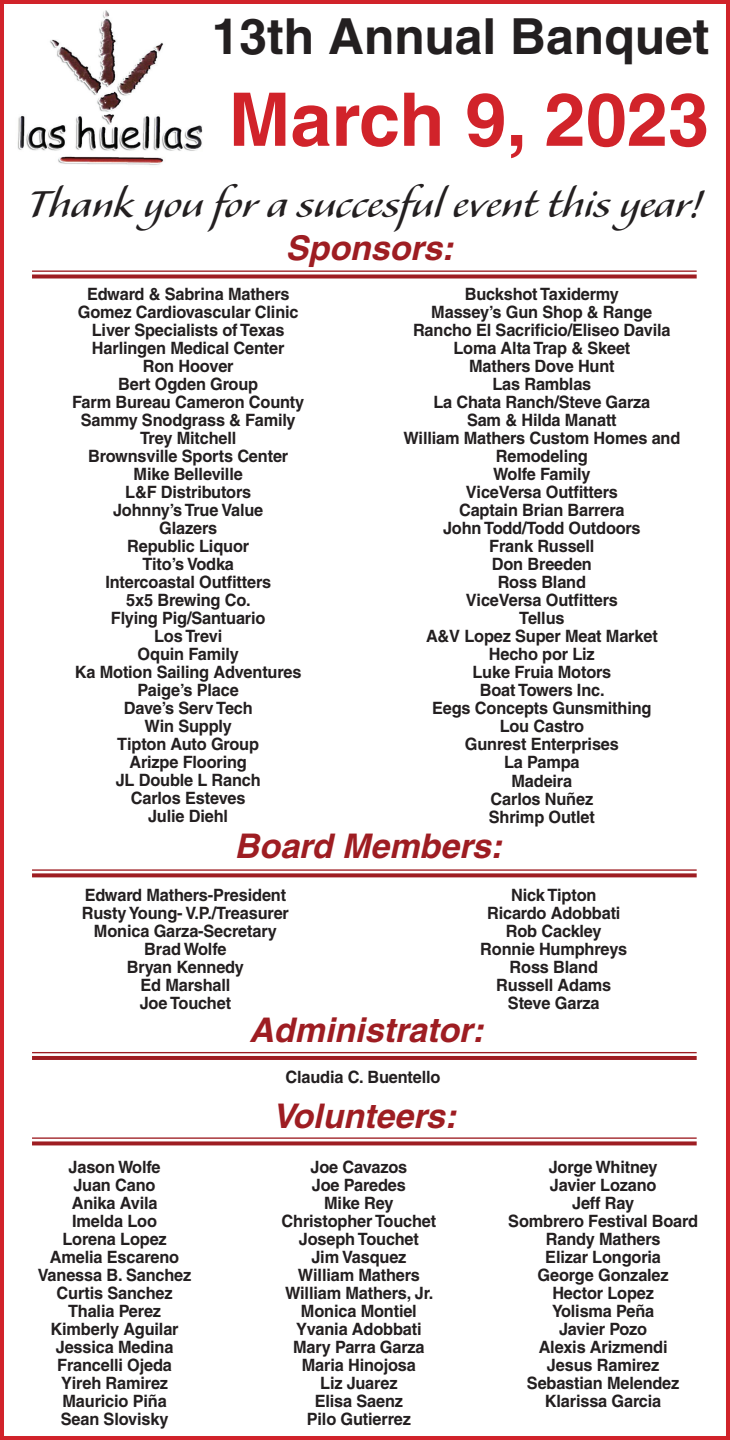
<style>
.page{position:relative;width:730px;height:1440px;background:#fff}
.page>*{position:absolute;margin:0;border:0;box-sizing:border-box;transform-origin:0 0}
.t1{font:700 74px "Helvetica";color:#d1232a}
.t2{font:700 49.8px "Helvetica";color:#231f20}
.t3{font:48.6px "Alexa";letter-spacing:-.005em;color:#231f20}
.t4{font:italic 700 34px "Helvetica";color:#9e1d22}
.t5{font:700 17px/18px "Helvetica";letter-spacing:-.01em;color:#231f20;text-align:center;scale:.96 1}
</style>
<div class="page">
<img style="left:17px;top:10px;width:186px;height:155px">
<hr style="left:32px;top:270px;width:664px;height:2px;background:#9e1d22">
<svg style="left:32px;top:274px;width:664px;height:4px;background:#aa393d"></svg>
<hr style="left:32px;top:869px;width:664px;height:2px;background:#9e1d22">
<svg style="left:32px;top:873px;width:664px;height:4px;background:#a73338"></svg>
<hr style="left:32px;top:1052px;width:664px;height:1px;background:#9e1d22">
<hr style="left:32px;top:1056px;width:664px;height:4px;background:#9e1d22">
<hr style="left:32px;top:1137px;width:664px;height:2px;background:#9e1d22">
<svg style="left:32px;top:1141px;width:664px;height:4px;background:#a9363b"></svg>
<div style="left:0;top:0;width:729px;height:1440px;border:4px solid #d1232a"></div>
<h2 class="t2" style="left:212px;top:7px;width:499px">13th Annual Banquet</h2>
<h1 class="t1" style="left:229px;top:75px;width:481px">March 9, 2023</h1>
<h3 class="t3" style="left:26px;top:180px;width:678px">Thank you for a succesful event this year!</h3>
<h3 class="t4" style="left:285px;top:227px;width:169px">Sponsors:</h3>
<p class="t5" style="left:72px;top:285px;width:243px">Edward &amp; Sabrina Mathers<br>Gomez Cardiovascular Clinic<br>Liver Specialists of Texas<br>Harlingen Medical Center<br>Ron Hoover<br>Bert Ogden Group<br>Farm Bureau Cameron County<br>Sammy Snodgrass &amp; Family<br>Trey Mitchell<br>Brownsville Sports Center<br>Mike Belleville<br>L&amp;F Distributors<br>Johnny’s True Value<br>Glazers<br>Republic Liquor<br>Tito’s Vodka<br>Intercoastal Outfitters<br>5x5 Brewing Co.<br>Flying Pig/Santuario<br>Los Trevi<br>Oquin Family<br>Ka Motion Sailing Adventures<br>Paige’s Place<br>Dave’s Serv Tech<br>Win Supply<br>Tipton Auto Group<br>Arizpe Flooring<br>JL Double L Ranch<br>Carlos Esteves<br>Julie Diehl</p>
<p class="t5" style="left:403px;top:285px;width:290px">Buckshot Taxidermy<br>Massey’s Gun Shop &amp; Range<br>Rancho El Sacrificio/Eliseo Davila<br>Loma Alta Trap &amp; Skeet<br>Mathers Dove Hunt<br>Las Ramblas<br>La Chata Ranch/Steve Garza<br>Sam &amp; Hilda Manatt<br>William Mathers Custom Homes and<br>Remodeling<br>Wolfe Family<br>ViceVersa Outfitters<br>Captain Brian Barrera<br>John Todd/Todd Outdoors<br>Frank Russell<br>Don Breeden<br>Ross Bland<br>ViceVersa Outfitters<br>Tellus<br>A&amp;V Lopez Super Meat Market<br>Hecho por Liz<br>Luke Fruia Motors<br>Boat Towers Inc.<br>Eegs Concepts Gunsmithing<br>Lou Castro<br>Gunrest Enterprises<br>La Pampa<br>Madeira<br>Carlos Nuñez<br>Shrimp Outlet</p>
<h3 class="t4" style="left:234px;top:826px;width:269px">Board Members:</h3>
<p class="t5" style="left:82px;top:885px;width:217px">Edward Mathers-President<br>Rusty Young- V.P./Treasurer<br>Monica Garza-Secretary<br>Brad Wolfe<br>Bryan Kennedy<br>Ed Marshall<br>Joe Touchet</p>
<p class="t5" style="left:480px;top:885px;width:155px">Nick Tipton<br>Ricardo Adobbati<br>Rob Cackley<br>Ronnie Humphreys<br>Ross Bland<br>Russell Adams<br>Steve Garza</p>
<h3 class="t4" style="left:249px;top:1010px;width:236px">Administrator:</h3>
<p class="t5" style="left:285px;top:1068px;width:163px">Claudia C. Buentello</p>
<h3 class="t4" style="left:272px;top:1095px;width:185px">Volunteers:</h3>
<p class="t5" style="left:38px;top:1158px;width:161px">Jason Wolfe<br>Juan Cano<br>Anika Avila<br>Imelda Loo<br>Lorena Lopez<br>Amelia Escareno<br>Vanessa B. Sanchez<br>Curtis Sanchez<br>Thalia Perez<br>Kimberly Aguilar<br>Jessica Medina<br>Francelli Ojeda<br>Yireh Ramirez<br>Mauricio Piña<br>Sean Slovisky</p>
<p class="t5" style="left:281px;top:1158px;width:162px">Joe Cavazos<br>Joe Paredes<br>Mike Rey<br>Christopher Touchet<br>Joseph Touchet<br>Jim Vasquez<br>William Mathers<br>William Mathers, Jr.<br>Monica Montiel<br>Yvania Adobbati<br>Mary Parra Garza<br>Maria Hinojosa<br>Liz Juarez<br>Elisa Saenz<br>Pilo Gutierrez</p>
<p class="t5" style="left:508px;top:1158px;width:199px">Jorge Whitney<br>Javier Lozano<br>Jeff Ray<br>Sombrero Festival Board<br>Randy Mathers<br>Elizar Longoria<br>George Gonzalez<br>Hector Lopez<br>Yolisma Peña<br>Javier Pozo<br>Alexis Arizmendi<br>Jesus Ramirez<br>Sebastian Melendez<br>Klarissa Garcia</p>
</div>
